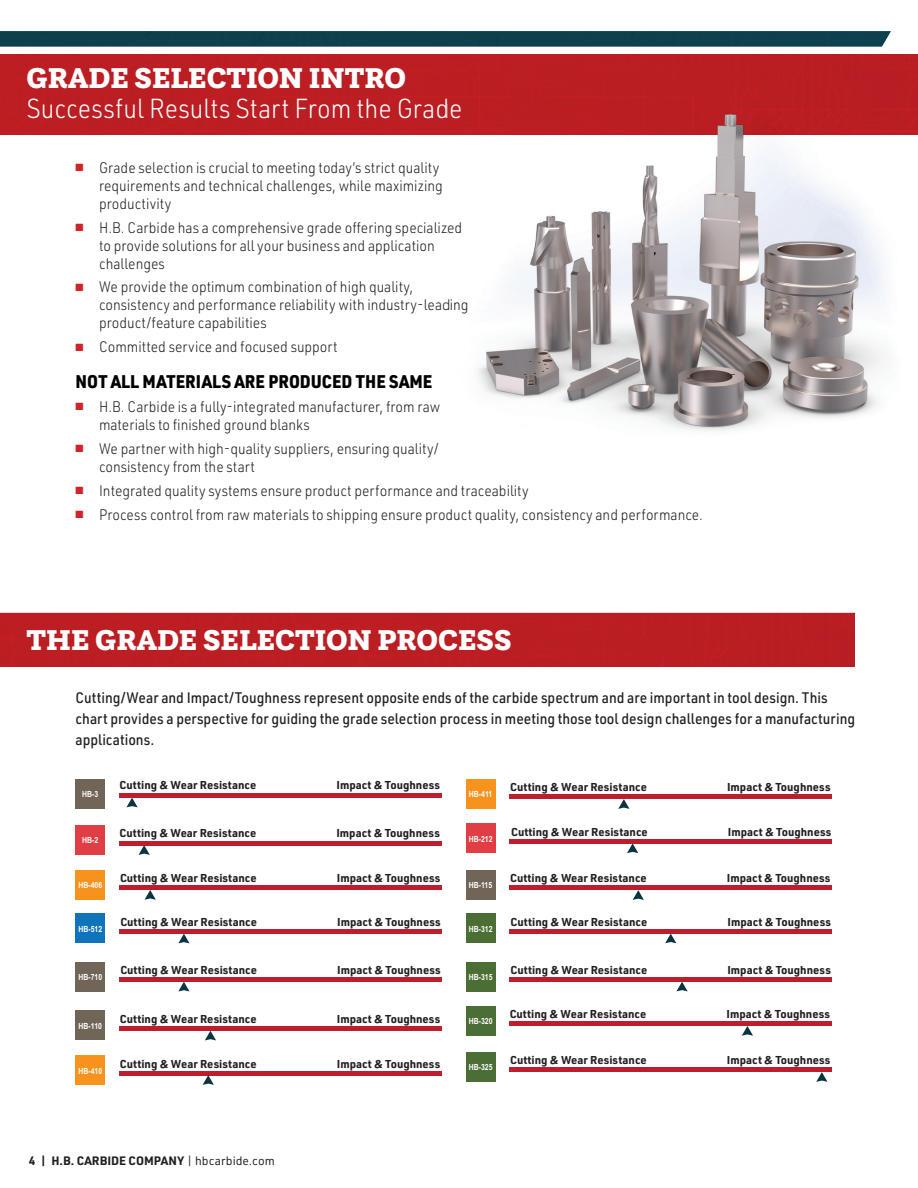
<style>
.page{position:relative;width:918px;height:1188px;background:#fff}
.page>*{position:absolute;margin:0;border:0;box-sizing:border-box;transform-origin:0 0}
.t1{font:900 30px "Questa Slab";color:#fff}
.t2{font:300 27px "URWDIN";color:#fff;scale:.91 1}
.t3{font:900 18px "URWDIN";color:#010101;scale:.91 1}
.t4{font:300 15px/18px "URWDIN";color:#231f20;scale:.91 1}
.t5{font:500 15px/21px "URWDIN";color:#231f20;scale:.91 1}
.t6{font:700 12px "URWDIN";color:#231f20}
.t7{font:700 11.25px "URWDIN";color:#231f20}
.t8{font:700 8.4px "Arial Narrow";color:#fff}
.s1{color:#d1232a}
.s2{font-weight:400}
</style>
<div class="page">
<div style="left:0;top:54px;width:918px;height:81px;background:#ba1e23"></div>
<div style="left:0;top:613px;width:854px;height:54px;background:#ba1e23"></div>
<div style="left:76px;top:779px;width:29px;height:30px;background:#716557"></div>
<hr style="left:120px;top:793px;width:322px;height:4px;background:#be1d2c">
<svg style="left:126px;top:798px;width:12px;height:9px"></svg>
<div style="left:76px;top:870px;width:29px;height:30px;background:#f7931d"></div>
<hr style="left:120px;top:886px;width:322px;height:4px;background:#be1d2c">
<svg style="left:145px;top:890px;width:11px;height:10px"></svg>
<div style="left:76px;top:825px;width:29px;height:30px;background:#e03d44"></div>
<hr style="left:120px;top:841px;width:322px;height:4px;background:#be1d2c">
<svg style="left:139px;top:845px;width:11px;height:10px"></svg>
<div style="left:76px;top:1011px;width:29px;height:29px;background:#716557"></div>
<div style="left:120px;top:1026px;width:322px;height:5px;background:#be1d2c"></div>
<svg style="left:205px;top:1031px;width:11px;height:9px"></svg>
<div style="left:76px;top:1056px;width:29px;height:29px;background:#f7931d"></div>
<hr style="left:120px;top:1071px;width:322px;height:4px;background:#be1d2c">
<svg style="left:203px;top:1075px;width:11px;height:10px"></svg>
<div style="left:76px;top:914px;width:29px;height:29px;background:#1074bc"></div>
<div style="left:120px;top:929px;width:322px;height:5px;background:#be1d2c"></div>
<svg style="left:178px;top:934px;width:12px;height:9px"></svg>
<div style="left:76px;top:962px;width:29px;height:29px;background:#716557"></div>
<hr style="left:120px;top:978px;width:322px;height:4px;background:#be1d2c">
<svg style="left:178px;top:982px;width:12px;height:9px"></svg>
<div style="left:466px;top:824px;width:29px;height:29px;background:#e03d44"></div>
<div style="left:510px;top:839px;width:322px;height:5px;background:#be1d2c"></div>
<svg style="left:627px;top:843px;width:11px;height:10px"></svg>
<div style="left:466px;top:914px;width:29px;height:29px;background:#4a6e34"></div>
<div style="left:510px;top:929px;width:322px;height:5px;background:#be1d2c"></div>
<svg style="left:665px;top:934px;width:11px;height:9px"></svg>
<div style="left:466px;top:779px;width:29px;height:30px;background:#f7931d"></div>
<hr style="left:510px;top:795px;width:322px;height:4px;background:#be1d2c">
<svg style="left:618px;top:799px;width:12px;height:10px"></svg>
<div style="left:466px;top:962px;width:29px;height:29px;background:#4a6e34"></div>
<hr style="left:510px;top:978px;width:322px;height:4px;background:#be1d2c">
<svg style="left:676px;top:982px;width:12px;height:9px"></svg>
<div style="left:466px;top:870px;width:29px;height:30px;background:#716557"></div>
<hr style="left:510px;top:886px;width:322px;height:4px;background:#be1d2c">
<svg style="left:633px;top:890px;width:11px;height:10px"></svg>
<div style="left:466px;top:1006px;width:29px;height:29px;background:#4a6e34"></div>
<hr style="left:510px;top:1022px;width:322px;height:4px;background:#be1d2c">
<svg style="left:742px;top:1026px;width:11px;height:10px"></svg>
<div style="left:466px;top:1052px;width:29px;height:30px;background:#4a6e34"></div>
<hr style="left:510px;top:1068px;width:322px;height:4px;background:#be1d2c">
<svg style="left:816px;top:1072px;width:11px;height:10px"></svg>
<img style="left:448px;top:106px;width:470px;height:325px">
<img style="left:718px;top:114px;width:26px;height:61px">
<img style="left:0;top:31px;width:891px;height:16px">
<h1 class="t1" style="left:27px;top:58px;width:381px">GRADE SELECTION INTRO</h1>
<h2 class="t2" style="left:27px;top:90px;width:481px">Successful Results Start From the Grade</h2>
<p class="t4" style="left:99px;top:158px;width:379px;text-indent:-24px"><span class="s1">■</span> Grade selection is crucial to meeting today’s strict quality requirements and technical challenges, while maximizing productivity</p>
<p class="t4" style="left:99px;top:218px;width:401px;text-indent:-24px"><span class="s1">■</span> H.B. Carbide has a comprehensive grade offering specialized to provide solutions for all your business and application challenges</p>
<p class="t4" style="left:99px;top:278px;width:408px;text-indent:-24px"><span class="s1">■</span> We provide the optimum combination of high quality, consistency and performance reliability with industry-leading product/feature capabilities</p>
<p class="t4" style="left:76px;top:338px;width:290px"><span class="s1">■</span> Committed service and focused support</p>
<p class="t3" style="left:76px;top:369px;width:394px">NOT ALL MATERIALS ARE PRODUCED THE SAME</p>
<p class="t4" style="left:99px;top:397px;width:376px;text-indent:-24px"><span class="s1">■</span> H.B. Carbide is a fully-integrated manufacturer, from raw materials to finished ground blanks</p>
<p class="t4" style="left:99px;top:439px;width:375px;text-indent:-24px"><span class="s1">■</span> We partner with high-quality suppliers, ensuring quality/ consistency from the start</p>
<p class="t4" style="left:76px;top:481px;width:500px"><span class="s1">■</span> Integrated quality systems ensure product performance and traceability</p>
<p class="t4" style="left:76px;top:505px;width:691px"><span class="s1">■</span> Process control from raw materials to shipping ensure product quality, consistency and performance.</p>
<h1 class="t1" style="left:27px;top:620px;width:486px">THE GRADE SELECTION PROCESS</h1>
<p class="t5" style="left:76px;top:686px;width:858px">Cutting/Wear and Impact/Toughness represent opposite ends of the carbide spectrum and are important in tool design. This chart provides a perspective for guiding the grade selection process in meeting those tool design challenges for a manufacturing applications.</p>
<p class="t7" style="left:120px;top:777px;width:138px">Cutting &amp; Wear Resistance</p>
<p class="t7" style="left:337px;top:777px;width:105px">Impact &amp; Toughness</p>
<p class="t8" style="left:82px;top:788px;width:18px">HB-3</p>
<p class="t7" style="left:510px;top:779px;width:138px">Cutting &amp; Wear Resistance</p>
<p class="t7" style="left:727px;top:779px;width:105px">Impact &amp; Toughness</p>
<p class="t8" style="left:469px;top:788px;width:25px">HB-411</p>
<p class="t8" style="left:82px;top:834px;width:18px">HB-2</p>
<p class="t7" style="left:120px;top:825px;width:138px">Cutting &amp; Wear Resistance</p>
<p class="t7" style="left:336px;top:825px;width:105px">Impact &amp; Toughness</p>
<p class="t8" style="left:469px;top:833px;width:25px">HB-212</p>
<p class="t7" style="left:511px;top:824px;width:138px">Cutting &amp; Wear Resistance</p>
<p class="t7" style="left:728px;top:824px;width:105px">Impact &amp; Toughness</p>
<p class="t8" style="left:78px;top:879px;width:25px">HB-406</p>
<p class="t7" style="left:120px;top:870px;width:138px">Cutting &amp; Wear Resistance</p>
<p class="t7" style="left:337px;top:870px;width:105px">Impact &amp; Toughness</p>
<p class="t8" style="left:469px;top:879px;width:25px">HB-115</p>
<p class="t7" style="left:510px;top:870px;width:138px">Cutting &amp; Wear Resistance</p>
<p class="t7" style="left:727px;top:870px;width:105px">Impact &amp; Toughness</p>
<p class="t8" style="left:78px;top:923px;width:25px">HB-512</p>
<p class="t7" style="left:120px;top:914px;width:138px">Cutting &amp; Wear Resistance</p>
<p class="t7" style="left:337px;top:914px;width:105px">Impact &amp; Toughness</p>
<p class="t8" style="left:469px;top:923px;width:25px">HB-312</p>
<p class="t7" style="left:511px;top:914px;width:138px">Cutting &amp; Wear Resistance</p>
<p class="t7" style="left:728px;top:914px;width:105px">Impact &amp; Toughness</p>
<p class="t8" style="left:78px;top:971px;width:25px">HB-710</p>
<p class="t7" style="left:120px;top:962px;width:138px">Cutting &amp; Wear Resistance</p>
<p class="t7" style="left:337px;top:962px;width:105px">Impact &amp; Toughness</p>
<p class="t8" style="left:469px;top:971px;width:25px">HB-315</p>
<p class="t7" style="left:511px;top:962px;width:138px">Cutting &amp; Wear Resistance</p>
<p class="t7" style="left:727px;top:962px;width:105px">Impact &amp; Toughness</p>
<p class="t8" style="left:79px;top:1020px;width:25px">HB-110</p>
<p class="t7" style="left:120px;top:1011px;width:138px">Cutting &amp; Wear Resistance</p>
<p class="t7" style="left:337px;top:1011px;width:105px">Impact &amp; Toughness</p>
<p class="t8" style="left:469px;top:1015px;width:25px">HB-320</p>
<p class="t7" style="left:510px;top:1006px;width:138px">Cutting &amp; Wear Resistance</p>
<p class="t7" style="left:727px;top:1006px;width:105px">Impact &amp; Toughness</p>
<p class="t8" style="left:78px;top:1064px;width:25px">HB-410</p>
<p class="t7" style="left:120px;top:1056px;width:138px">Cutting &amp; Wear Resistance</p>
<p class="t7" style="left:337px;top:1056px;width:105px">Impact &amp; Toughness</p>
<p class="t8" style="left:469px;top:1061px;width:25px">HB-325</p>
<p class="t7" style="left:510px;top:1052px;width:138px">Cutting &amp; Wear Resistance</p>
<p class="t7" style="left:727px;top:1052px;width:105px">Impact &amp; Toughness</p>
<p class="t6" style="left:29px;top:1153px;width:247px">4 | H.B. CARBIDE COMPANY <span class="s2">| hbcarbide.com</span></p>
</div>
